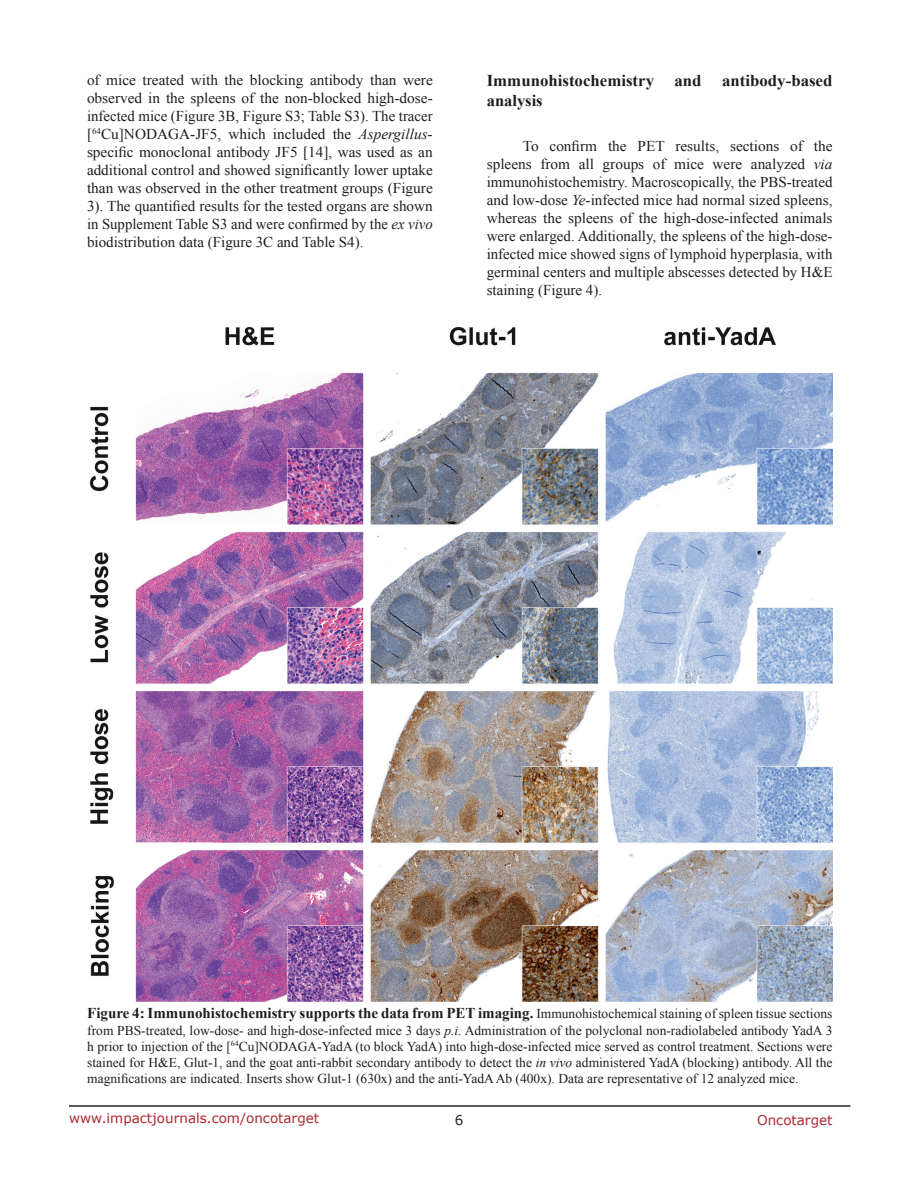
<style>
.page{position:relative;width:918px;height:1188px;background:#fff}
.page>*{position:absolute;margin:0;border:0;box-sizing:border-box;transform-origin:0 0}
.t1{font:700 16.5px/19.8px "Times New Roman";color:#201d20}
.t2{font:15px/18px "Times New Roman";color:#201d20;text-align:justify}
.t3{font:700 15px "Times New Roman";color:#201d20}
.t4{font:13.5px/16.2px "Times New Roman";color:#201d20;text-align:justify}
.t5{font:13.5px "Verdana";color:#ac2830}
.t6{font:13.5px "Verdana";color:#201d20}
.s1{font-style:italic}
.s2{font-weight:400;font-size:13.5px}
</style>
<div class="page">
<hr style="left:69px;top:1105px;width:781px;height:2px;background:#231f20">
<img style="left:89px;top:326px;width:743px;height:675px">
<p class="t2" style="left:87px;top:71px;width:347px">of mice treated with the blocking antibody than were observed in the spleens of the non-blocked high-dose&shy;infected mice (Figure 3B, Figure S3; Table S3). The tracer [<sup>64</sup>Cu]NODAGA-JF5, which included the <span class="s1">Aspergillus&shy;</span>specific monoclonal antibody JF5 [14], was used as an additional control and showed significantly lower uptake than was observed in the other treatment groups (Figure 3). The quantified results for the tested organs are shown in Supplement Table S3 and were confirmed by the <span class="s1">ex vivo </span>biodistribution data (Figure 3C and Table S4).</p>
<p class="t1" style="left:487px;top:70px;width:347px">Immunohistochemistry and antibody-based analysis</p>
<p class="t2" style="left:487px;top:137px;width:347px;text-indent:36px">To confirm the PET results, sections of the spleens from all groups of mice were analyzed <span class="s1">via </span>immunohistochemistry. Macroscopically, the PBS-treated and low-dose <span class="s1">Ye</span>-infected mice had normal sized spleens, whereas the spleens of the high-dose-infected animals were enlarged. Additionally, the spleens of the high-dose&shy;infected mice showed signs of lymphoid hyperplasia, with germinal centers and multiple abscesses detected by H&amp;E staining (Figure 4).</p>
<p class="t3" style="left:87px;top:1003px;width:747px">Figure 4: Immunohistochemistry supports the data from PET imaging. <span class="s2">Immunohistochemical staining of spleen tissue sections</span></p>
<p class="t4" style="left:87px;top:1022px;width:747px">from PBS-treated, low-dose- and high-dose-infected mice 3 days <span class="s1">p.i.</span> Administration of the polyclonal non-radiolabeled antibody YadA 3 h prior to injection of the [<sup>64</sup>Cu]NODAGA-YadA (to block YadA) into high-dose-infected mice served as control treatment. Sections were stained for H&amp;E, Glut-1, and the goat anti-rabbit secondary antibody to detect the <span class="s1">in vivo</span> administered YadA (blocking) antibody. All the magnifications are indicated. Inserts show Glut-1 (630x) and the anti-YadA Ab (400x). Data are representative of 12 analyzed mice.</p>
<p class="t5" style="left:69px;top:1109px;width:252px">www.impactjournals.com/oncotarget</p>
<p class="t6" style="left:455px;top:1111px;width:10px">6</p>
<p class="t5" style="left:757px;top:1111px;width:77px">Oncotarget</p>
</div>
